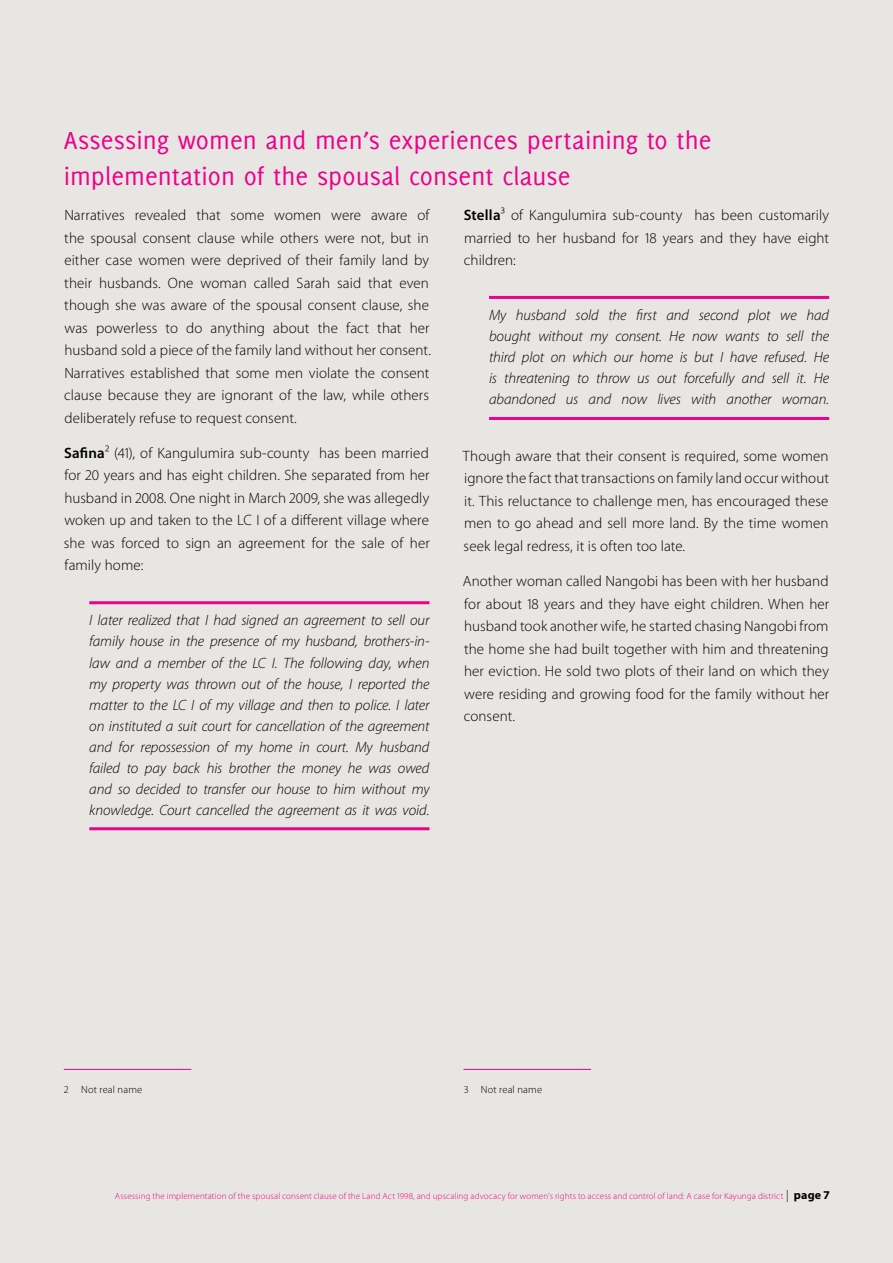
<style>
.page{position:relative;width:893px;height:1263px;background:#e8e6e2}
.page>*{position:absolute;margin:0;border:0;box-sizing:border-box;transform-origin:0 0}
.t1{font:27px/36px "Delicious";letter-spacing:.005em;color:#ec008c}
.t2{font:300 15px/22.5px "Myriad Pro";letter-spacing:.005em;color:#000;text-align:justify}
.t3{font:italic 300 15px/21px "Myriad Pro";letter-spacing:-.005em;color:#000;text-align:justify}
.t4{font:300 10.5px "Myriad Pro";letter-spacing:.02em;color:#000}
.t5{font:300 9px "Myriad Pro";letter-spacing:.015em;color:#ec008c}
.s1{font-weight:600}
.s2{font-size:12px;color:#000}
.s3{font-weight:700;font-size:12px;color:#000}
</style>
<div class="page">
<hr style="left:89px;top:601px;width:340px;height:3px;background:#ec008c">
<hr style="left:89px;top:827px;width:340px;height:3px;background:#ec008c">
<hr style="left:64px;top:1069px;width:127px;height:1px;background:#ec008c">
<hr style="left:489px;top:296px;width:340px;height:3px;background:#ec008c">
<hr style="left:489px;top:417px;width:340px;height:3px;background:#ec008c">
<hr style="left:463px;top:1069px;width:128px;height:1px;background:#ec008c">
<h1 class="t1" style="left:64px;top:122px;width:649px">Assessing women and men’s experiences pertaining to the implementation of the spousal consent clause</h1>
<p class="t2" style="left:64px;top:204px;width:368px;text-align:left">Narratives revealed that some women were aware of the spousal consent clause while others were not, but in either case women were deprived of their family land by their husbands. One woman called Sarah said that even though she was aware of the spousal consent clause, she was powerless to do anything about the fact that her husband sold a piece of the family land without her consent.<br>Narratives established that some men violate the consent clause because they are ignorant of the law, while others deliberately refuse to request consent.</p>
<p class="t2" style="left:64px;top:442px;width:367px"><span class="s1">Safina</span>2 (41), of Kangulumira sub-county has been married for 20 years and has eight children. She separated from her husband in 2008. One night in March 2009, she was allegedly woken up and taken to the LC I of a different village where she was forced to sign an agreement for the sale of her family home:</p>
<p class="t2" style="left:464px;top:204px;width:367px"><span class="s1">Stella</span>3 of Kangulumira sub-county has been customarily married to her husband for 18 years and they have eight children:</p>
<p class="t3" style="left:489px;top:305px;width:342px">My husband sold the first and second plot we had bought without my consent. He now wants to sell the third plot on which our home is but I have refused. He is threatening to throw us out forcefully and sell it. He abandoned us and now lives with another woman.</p>
<p class="t2" style="left:463px;top:444px;width:368px">Though aware that their consent is required, some women ignore the fact that transactions on family land occur without it. This reluctance to challenge men, has encouraged these men to go ahead and sell more land. By the time women seek legal redress, it is often too late.</p>
<p class="t2" style="left:463px;top:570px;width:368px">Another woman called Nangobi has been with her husband for about 18 years and they have eight children. When her husband took another wife, he started chasing Nangobi from the home she had built together with him and threatening her eviction. He sold two plots of their land on which they were residing and growing food for the family without her consent.</p>
<p class="t3" style="left:89px;top:610px;width:342px">I later realized that I had signed an agreement to sell our family house in the presence of my husband, brothers-in&shy;law and a member of the LC I. The following day, when my property was thrown out of the house, I reported the matter to the LC I of my village and then to police. I later on instituted a suit court for cancellation of the agreement and for repossession of my home in court. My husband failed to pay back his brother the money he was owed and so decided to transfer our house to him without my knowledge. Court cancelled the agreement as it was void.</p>
<p class="t4" style="left:64px;top:1083px;width:5px">2</p>
<p class="t4" style="left:81px;top:1083px;width:63px">Not real name</p>
<p class="t4" style="left:464px;top:1083px;width:4px">3</p>
<p class="t4" style="left:481px;top:1083px;width:63px">Not real name</p>
<p class="t5" style="left:115px;top:1191px;width:715px">Assessing the implementation of the spousal consent clause of the Land Act 1998, and upscaling advocacy for women’s rights to access and control of land: A case for Kayunga district <span class="s2">|</span> <span class="s3">page 7</span></p>
</div>
